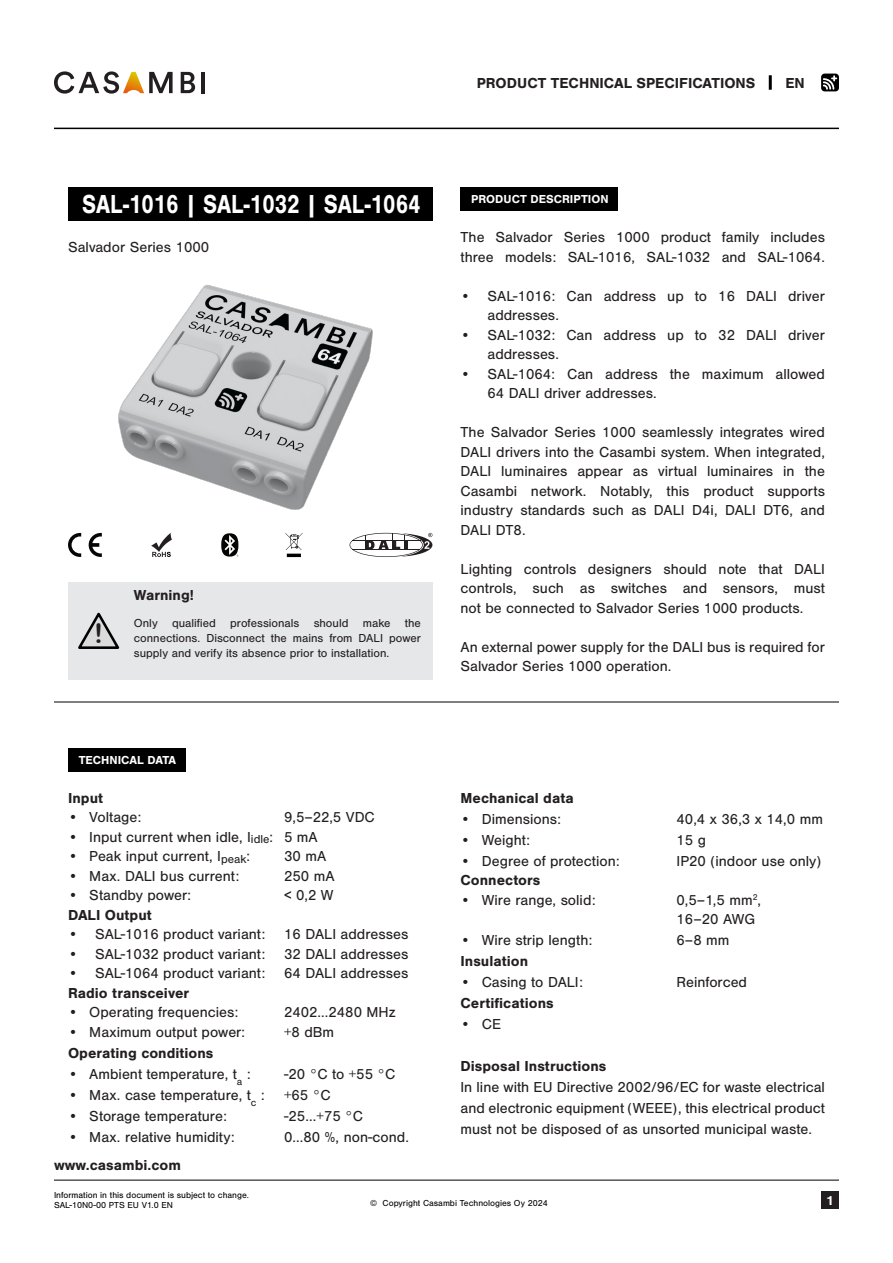
<style>
.page{position:relative;width:893px;height:1263px;background:#fff}
.page>*{position:absolute;margin:0;border:0;box-sizing:border-box;transform-origin:0 0}
.PRODUCT_TITLE{font:700 27px "Nimbus San";color:#fff;scale:.82 1}
.t1{font:27px "Arial Rounded MT Bold";color:#231f20}
.TECHNICAL_DATA{font:15px/19.5px "Nimbus San";color:#231f20}
.TECHNICAL_DATA-2{font:700 15px "Nimbus San";color:#231f20}
.t2{font:700 13.5px "Nimbus San";color:#fff}
.t3{font:12px/15px "Nimbus San";color:#231f20;text-align:justify}
.t4{font:700 12px "Nimbus San";color:#fff}
.t5{font:9px/10.5px "Nimbus San";color:#000}
</style>
<div class="page">
<svg style="left:821px;top:74px;width:18px;height:17px"></svg>
<div style="left:821px;top:1191px;width:18px;height:18px;background:#231f20"></div>
<hr style="left:769px;top:75px;width:3px;height:15px;background:#000">
<svg style="left:181px;top:72px;width:14px;height:21px"></svg>
<hr style="left:201px;top:72px;width:4px;height:21px;background:#231f20">
<svg style="left:54px;top:71px;width:119px;height:23px"></svg>
<hr style="left:54px;top:128px;width:785px;height:1px;background:#000">
<hr style="left:54px;top:1180px;width:785px;height:1px;background:#000">
<svg style="left:221px;top:533px;width:17px;height:24px"></svg>
<svg style="left:68px;top:533px;width:13px;height:24px"></svg>
<svg style="left:89px;top:533px;width:13px;height:24px"></svg>
<svg style="left:285px;top:533px;width:18px;height:24px"></svg>
<svg style="left:151px;top:533px;width:21px;height:24px"></svg>
<div style="left:68px;top:187px;width:364px;height:33px;background:#000"></div>
<div style="left:460px;top:187px;width:158px;height:24px;background:#000"></div>
<div style="left:68px;top:748px;width:118px;height:23px;background:#000"></div>
<hr style="left:54px;top:702px;width:785px;height:1px;background:#000">
<img style="left:100px;top:285px;width:331px;height:248px">
<div style="left:68px;top:582px;width:364px;height:98px;background:#e6e7e9"></div>
<svg style="left:78px;top:612px;width:42px;height:37px"></svg>
<svg style="left:350px;top:533px;width:82px;height:24px"></svg>
<p class="TECHNICAL_DATA-2" style="left:477px;top:74px;width:280px">PRODUCT TECHNICAL SPECIFICATIONS</p>
<p class="TECHNICAL_DATA-2" style="left:785px;top:74px;width:21px">EN</p>
<p class="PRODUCT_TITLE" style="left:82px;top:189px;width:414px">SAL-1016 | SAL-1032 | SAL-1064</p>
<p class="t4" style="left:471px;top:192px;width:139px">PRODUCT DESCRIPTION</p>
<p class="TECHNICAL_DATA" style="left:68px;top:237px;width:143px">Salvador Series 1000</p>
<p class="t1" style="left:94px;top:618px;width:10px">!</p>
<p class="TECHNICAL_DATA-2" style="left:134px;top:586px;width:62px">Warning!</p>
<p class="t3" style="left:134px;top:615px;width:289px">Only qualified professionals should make the connections. Disconnect the mains from DALI power supply and verify its absence prior to installation.</p>
<p class="t4" style="left:79px;top:753px;width:99px">TECHNICAL DATA</p>
<p class="TECHNICAL_DATA-2" style="left:68px;top:789px;width:37px">Input</p>
<p class="TECHNICAL_DATA" style="left:68px;top:808px;width:75px">• Voltage:</p>
<p class="TECHNICAL_DATA" style="left:284px;top:808px;width:92px">9,5–22,5 VDC</p>
<p class="TECHNICAL_DATA" style="left:68px;top:827px;width:251px">• Input current when idle, I<sub>idle</sub>: 5 mA</p>
<p class="TECHNICAL_DATA" style="left:68px;top:847px;width:183px">• Peak input current, I<sub>peak</sub>:</p>
<p class="TECHNICAL_DATA" style="left:284px;top:847px;width:44px">30 mA</p>
<p class="TECHNICAL_DATA" style="left:68px;top:866px;width:173px">• Max. DALI bus current:</p>
<p class="TECHNICAL_DATA" style="left:284px;top:866px;width:52px">250 mA</p>
<p class="TECHNICAL_DATA" style="left:68px;top:886px;width:124px">• Standby power:</p>
<p class="TECHNICAL_DATA" style="left:284px;top:886px;width:51px">&lt; 0,2 W</p>
<p class="TECHNICAL_DATA-2" style="left:68px;top:906px;width:85px">DALI Output</p>
<p class="TECHNICAL_DATA" style="left:68px;top:925px;width:199px">• SAL-1016 product variant:</p>
<p class="TECHNICAL_DATA" style="left:284px;top:925px;width:126px">16 DALI addresses</p>
<p class="TECHNICAL_DATA" style="left:68px;top:944px;width:199px">• SAL-1032 product variant:</p>
<p class="TECHNICAL_DATA" style="left:284px;top:944px;width:126px">32 DALI addresses</p>
<p class="TECHNICAL_DATA" style="left:68px;top:964px;width:199px">• SAL-1064 product variant:</p>
<p class="TECHNICAL_DATA" style="left:284px;top:964px;width:126px">64 DALI addresses</p>
<p class="TECHNICAL_DATA-2" style="left:68px;top:984px;width:123px">Radio transceiver</p>
<p class="TECHNICAL_DATA" style="left:68px;top:1003px;width:172px">• Operating frequencies:</p>
<p class="TECHNICAL_DATA" style="left:284px;top:1003px;width:113px">2402...2480 MHz</p>
<p class="TECHNICAL_DATA" style="left:68px;top:1022px;width:179px">• Maximum output power:</p>
<p class="TECHNICAL_DATA" style="left:284px;top:1022px;width:52px">+8 dBm</p>
<p class="TECHNICAL_DATA-2" style="left:68px;top:1044px;width:147px">Operating conditions</p>
<p class="TECHNICAL_DATA" style="left:68px;top:1064px;width:184px">• Ambient temperature, t<sub>a</sub> :</p>
<p class="TECHNICAL_DATA" style="left:284px;top:1064px;width:113px">-20 °C to +55 °C</p>
<p class="TECHNICAL_DATA" style="left:68px;top:1085px;width:198px">• Max. case temperature, t<sub>c</sub> :</p>
<p class="TECHNICAL_DATA" style="left:284px;top:1085px;width:48px">+65 °C</p>
<p class="TECHNICAL_DATA" style="left:68px;top:1106px;width:160px">• Storage temperature:</p>
<p class="TECHNICAL_DATA" style="left:284px;top:1106px;width:80px">-25...+75 °C</p>
<p class="TECHNICAL_DATA" style="left:68px;top:1127px;width:168px">• Max. relative humidity:</p>
<p class="TECHNICAL_DATA" style="left:284px;top:1127px;width:126px">0...80 %, non-cond.</p>
<p class="TECHNICAL_DATA-2" style="left:54px;top:1157px;width:129px">www.casambi.com</p>
<p class="TECHNICAL_DATA" style="left:460px;top:228px;width:366px">The Salvador Series 1000 product family includes three models: SAL-1016, SAL-1032 and SAL-1064.</p>
<p class="TECHNICAL_DATA" style="left:487px;top:286px;width:339px;text-indent:-27px">• SAL-1016: Can address up to 16 DALI driver addresses.</p>
<p class="TECHNICAL_DATA" style="left:487px;top:325px;width:339px;text-indent:-27px">• SAL-1032: Can address up to 32 DALI driver addresses.</p>
<p class="TECHNICAL_DATA" style="left:487px;top:364px;width:339px;text-indent:-27px">• SAL-1064: Can address the maximum allowed<br>64 DALI driver addresses.</p>
<p class="TECHNICAL_DATA" style="left:460px;top:423px;width:366px;text-align:justify">The Salvador Series 1000 seamlessly integrates wired DALI drivers into the Casambi system. When integrated, DALI luminaires appear as virtual luminaires in the Casambi network. Notably, this product supports industry standards such as DALI D4i, DALI DT6, and DALI DT8.</p>
<p class="TECHNICAL_DATA" style="left:460px;top:559px;width:366px;text-align:justify">Lighting controls designers should note that DALI controls, such as switches and sensors, must not be connected to Salvador Series 1000 products.</p>
<p class="TECHNICAL_DATA" style="left:460px;top:637px;width:366px">An external power supply for the DALI bus is required for<br>Salvador Series 1000 operation.</p>
<p class="TECHNICAL_DATA-2" style="left:460px;top:789px;width:115px">Mechanical data</p>
<p class="TECHNICAL_DATA" style="left:460px;top:809px;width:102px">• Dimensions:</p>
<p class="TECHNICAL_DATA" style="left:676px;top:809px;width:148px">40,4 x 36,3 x 14,0 mm</p>
<p class="TECHNICAL_DATA" style="left:460px;top:830px;width:71px">• Weight:</p>
<p class="TECHNICAL_DATA" style="left:676px;top:830px;width:31px">15 g</p>
<p class="TECHNICAL_DATA" style="left:460px;top:851px;width:161px">• Degree of protection:</p>
<p class="TECHNICAL_DATA" style="left:676px;top:851px;width:146px">IP20 (indoor use only)</p>
<p class="TECHNICAL_DATA-2" style="left:460px;top:872px;width:81px">Connectors</p>
<p class="TECHNICAL_DATA" style="left:460px;top:890px;width:137px">• Wire range, solid:</p>
<p class="TECHNICAL_DATA" style="left:676px;top:890px;width:86px">0,5–1,5 mm<sup>2</sup>,<br>16–20 AWG</p>
<p class="TECHNICAL_DATA" style="left:460px;top:931px;width:134px">• Wire strip length:</p>
<p class="TECHNICAL_DATA" style="left:676px;top:931px;width:54px">6–8 mm</p>
<p class="TECHNICAL_DATA-2" style="left:460px;top:953px;width:69px">Insulation</p>
<p class="TECHNICAL_DATA" style="left:460px;top:973px;width:124px">• Casing to DALI:</p>
<p class="TECHNICAL_DATA" style="left:676px;top:973px;width:72px">Reinforced</p>
<p class="TECHNICAL_DATA-2" style="left:460px;top:995px;width:95px">Certifications</p>
<p class="TECHNICAL_DATA" style="left:460px;top:1015px;width:42px">• CE</p>
<p class="TECHNICAL_DATA-2" style="left:460px;top:1058px;width:147px">Disposal Instructions</p>
<p class="TECHNICAL_DATA" style="left:460px;top:1077px;width:366px;line-height:21px;text-align:justify">In line with EU Directive 2002/96/EC for waste electrical and electronic equipment (WEEE), this electrical product must not be disposed of as unsorted municipal waste.</p>
<p class="t5" style="left:54px;top:1190px;width:196px">Information in this document is subject to change.<br>SAL-10N0-00 PTS EU V1.0 EN</p>
<p class="t5" style="left:370px;top:1198px;width:179px">© Copyright Casambi Technologies Oy 2024</p>
<p class="t2" style="left:826px;top:1192px;width:9px">1</p>
</div>
